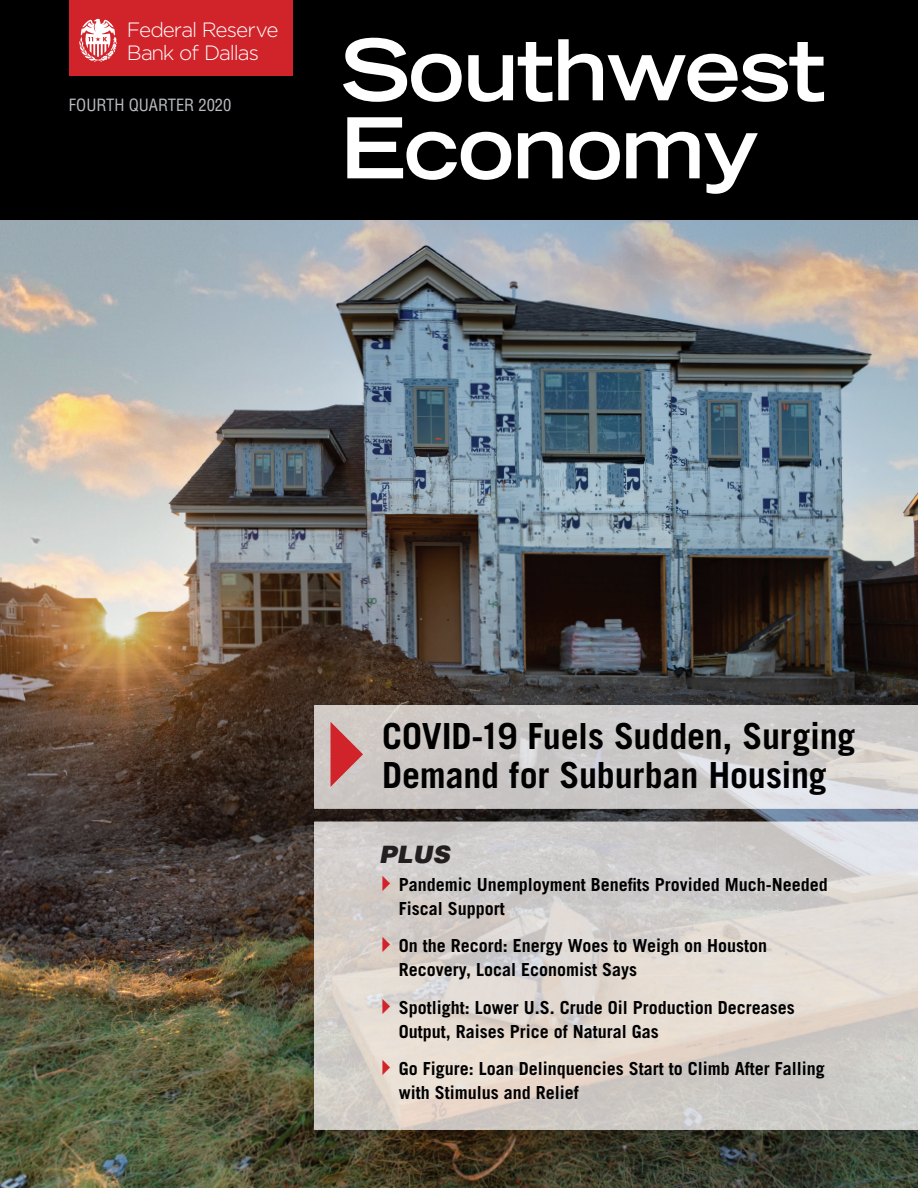
<style>
.page{position:relative;width:918px;height:1188px;background:#fff}
.page>*{position:absolute;margin:0;border:0;box-sizing:border-box;transform-origin:0 0}
.t1{font:700 expanded 84px/78px "Trade Gothic LT Std";letter-spacing:-.02em;color:#fff}
.t2{font:700 36px/39px "Trade Gothic LT Std";letter-spacing:-.005em;color:#000001}
.t3{font:italic 900 24px "Helvetica LT Std";color:#231f20}
.t4{font:300 20.7px/22.6px "Gotham";letter-spacing:-.055em;color:#fff}
.t5{font:700 18px/24px "Trade Gothic LT Std";color:#000001}
.t6{font:condensed 16.5px "Helvetica LT Std";color:#bcbdc0}
</style>
<div class="page">
<img style="left:0;top:219px;width:918px;height:969px">
<div style="left:0;top:0;width:918px;height:219px;background:#000001"></div>
<div style="left:69px;top:0;width:224px;height:76px;background:#d1232a"></div>
<svg style="left:80px;top:19px;width:37px;height:43px"></svg>
<img style="left:314px;top:705px;width:604px;height:104px">
<img style="left:314px;top:822px;width:604px;height:152px">
<img style="left:314px;top:974px;width:604px;height:156px">
<div style="left:330px;top:721px;width:33px;height:66px;background:#cfc9c5"></div>
<svg style="left:383px;top:876px;width:7px;height:15px"></svg>
<svg style="left:383px;top:937px;width:7px;height:15px"></svg>
<svg style="left:383px;top:999px;width:7px;height:15px"></svg>
<svg style="left:383px;top:1060px;width:7px;height:15px"></svg>
<p class="t4" style="left:127px;top:18px;width:153px">Federal Reserve<br>Bank of Dallas</p>
<p class="t6" style="left:69px;top:94px;width:164px">FOURTH QUARTER 2020</p>
<h1 class="t1" style="left:340px;top:29px;width:487px">Southwest<br>Economy</h1>
<h2 class="t2" style="left:382px;top:717px;width:475px">COVID-19 Fuels Sudden, Surging<br>Demand for Suburban Housing</h2>
<h3 class="t3" style="left:379px;top:838px;width:72px">PLUS</h3>
<p class="t5" style="left:399px;top:872px;width:431px">Pandemic Unemployment Benefits Provided Much-Needed<br>Fiscal Support</p>
<p class="t5" style="left:399px;top:934px;width:370px">On the Record: Energy Woes to Weigh on Houston<br>Recovery, Local Economist Says</p>
<p class="t5" style="left:399px;top:995px;width:398px">Spotlight: Lower U.S. Crude Oil Production Decreases<br>Output, Raises Price of Natural Gas</p>
<p class="t5" style="left:399px;top:1057px;width:428px">Go Figure: Loan Delinquencies Start to Climb After Falling with Stimulus and Relief</p>
</div>
